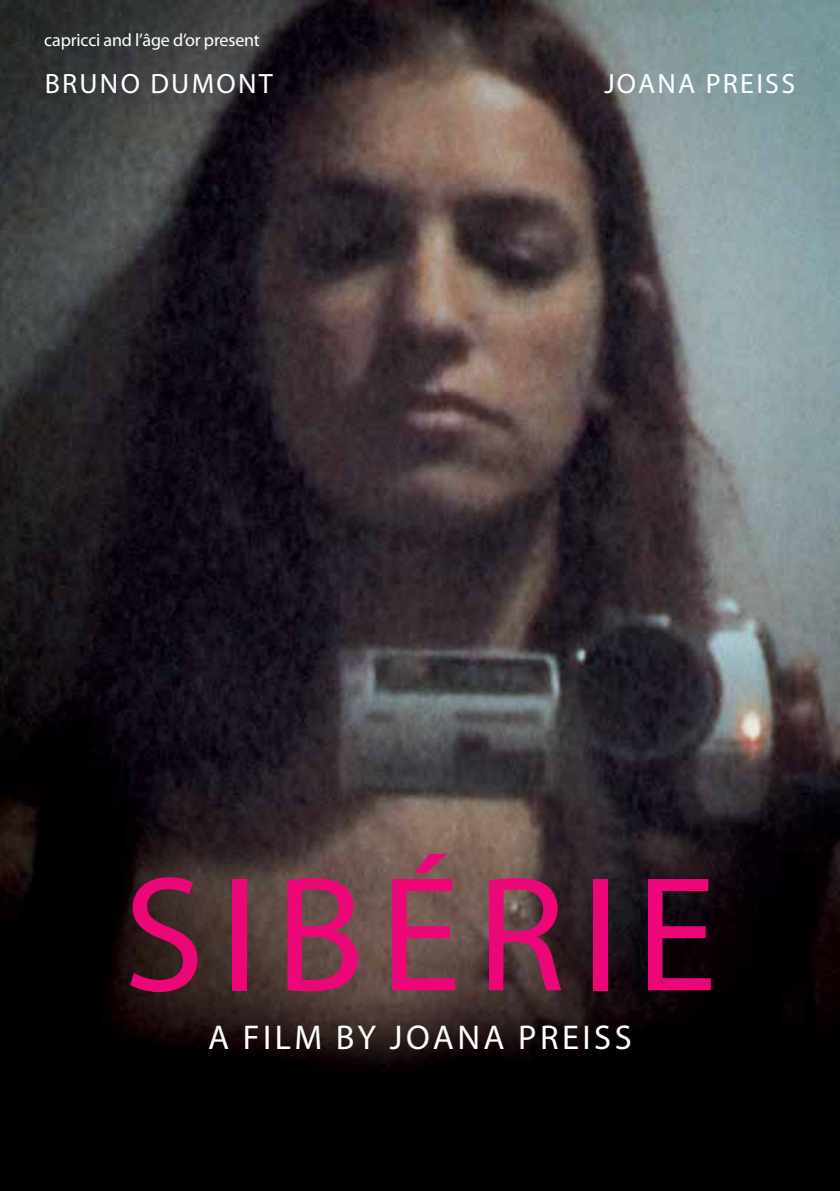
<style>
.page{position:relative;width:840px;height:1191px;background:#fff}
.page>*{position:absolute;margin:0;border:0;box-sizing:border-box;transform-origin:0 0}
.t1{font:165px "Myriad Pro";letter-spacing:.095em;color:#ed0677}
.t2{font:34.4px "Myriad Pro";letter-spacing:.1em;color:#fff}
.t3{font:28px "Myriad Pro";letter-spacing:.08em;color:#fff}
.t4{font:18px "Myriad Pro";letter-spacing:-.01em;color:#fff}
</style>
<div class="page">
<img style="left:0;top:0;width:839px;height:1191px">
<p class="t4" style="left:44px;top:29px;width:217px">capricci and l’âge d’or present</p>
<h3 class="t3" style="left:45px;top:67px;width:229px">BRUNO DUMONT</h3>
<h3 class="t3" style="left:604px;top:67px;width:192px">JOANA PREISS</h3>
<h1 class="t1" style="left:123px;top:833px;width:594px">Sibérie</h1>
<h2 class="t2" style="left:208px;top:1016px;width:425px">A FILM BY JOANA PREISS</h2>
</div>
